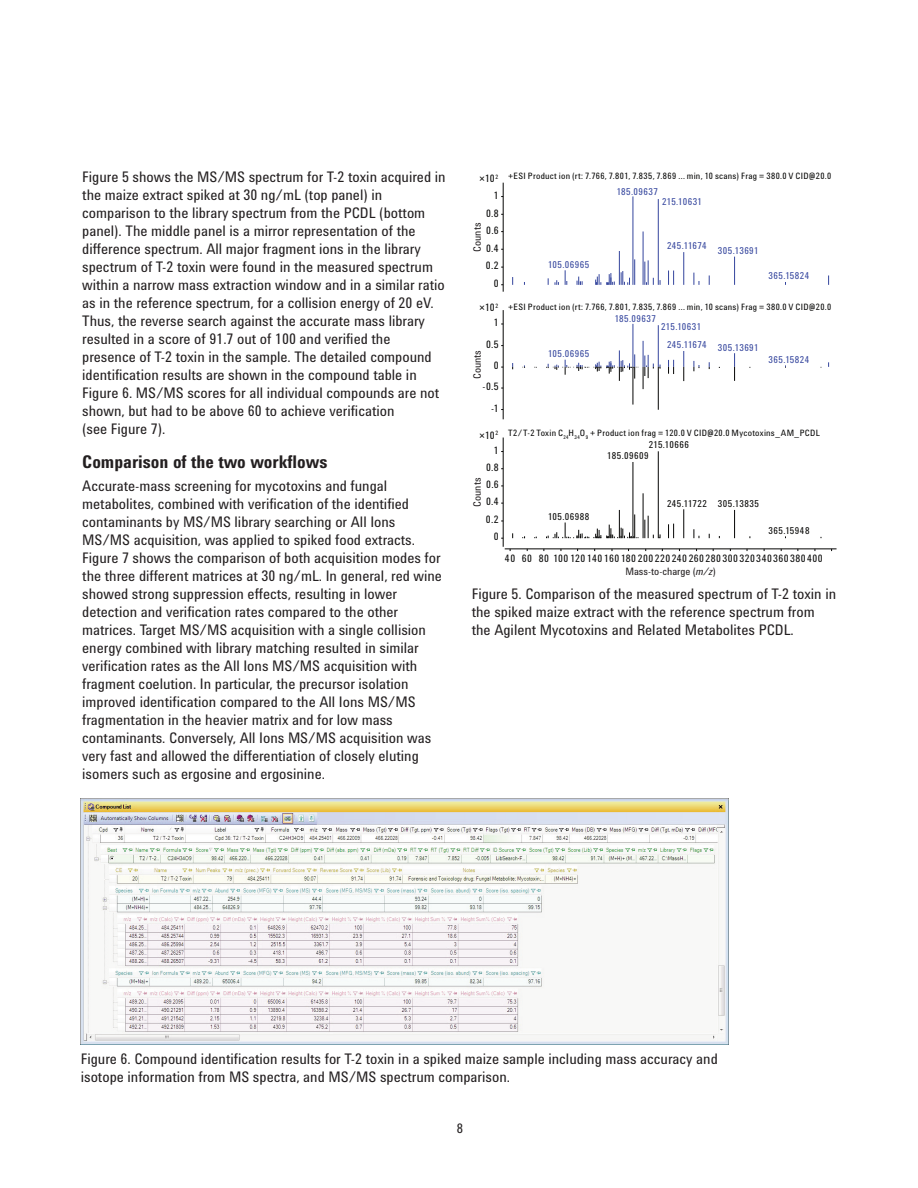
<style>
.page{position:relative;width:918px;height:1188px;background:#fff}
.page>*{position:absolute;margin:0;border:0;box-sizing:border-box;transform-origin:0 0}
.t1{font:700 18px "Agilent Cond";color:#231f20}
.t2{font:15px/18px "Agilent Cond";color:#231f20}
.t3{font:13.5px "Agilent Cond";color:#231f20}
.t4{font:10.5px "Agilent Cond";letter-spacing:.045em;color:#050504}
.t5{font:10.5px "Agilent Cond";color:#231f20}
.t6{font:9.75px "Agilent Cond";letter-spacing:.045em;color:#34459d}
.t7{font:9.75px "Agilent Cond";letter-spacing:.045em;color:#050504}
.t8{font:9.75px "Agilent Cond";letter-spacing:.015em;color:#34459d}
.t9{font:9px "Agilent Cond";letter-spacing:.035em;color:#050504}
.s1{font-style:italic}
</style>
<div class="page">
<hr style="left:503px;top:183px;width:1px;height:109px;background:#050504">
<svg style="left:555px;top:280px;width:4px;height:5px"></svg>
<svg style="left:565px;top:270px;width:2px;height:15px"></svg>
<svg style="left:577px;top:277px;width:6px;height:8px"></svg>
<svg style="left:595px;top:273px;width:20px;height:12px"></svg>
<hr style="left:619px;top:251px;width:1px;height:34px;background:#34459d">
<hr style="left:633px;top:196px;width:1px;height:89px;background:#34459d">
<svg style="left:621px;top:259px;width:14px;height:26px"></svg>
<hr style="left:643px;top:231px;width:1px;height:54px;background:#34459d">
<svg style="left:644px;top:260px;width:10px;height:25px"></svg>
<hr style="left:658px;top:199px;width:1px;height:86px;background:#34459d">
<svg style="left:668px;top:271px;width:6px;height:14px"></svg>
<hr style="left:683px;top:252px;width:1px;height:33px;background:#34459d">
<svg style="left:694px;top:273px;width:6px;height:12px"></svg>
<svg style="left:734px;top:257px;width:1px;height:28px"></svg>
<hr style="left:503px;top:310px;width:1px;height:109px;background:#050504">
<hr style="left:633px;top:324px;width:1px;height:43px;background:#34459d">
<hr style="left:658px;top:325px;width:1px;height:42px;background:#34459d">
<hr style="left:633px;top:367px;width:1px;height:38px;background:#050504">
<hr style="left:658px;top:367px;width:1px;height:43px;background:#050504">
<svg style="left:546px;top:341px;width:115px;height:48px"></svg>
<svg style="left:668px;top:360px;width:6px;height:14px"></svg>
<svg style="left:683px;top:351px;width:1px;height:30px"></svg>
<svg style="left:694px;top:361px;width:6px;height:10px"></svg>
<svg style="left:734px;top:353px;width:1px;height:28px"></svg>
<hr style="left:503px;top:438px;width:1px;height:109px;background:#050504">
<hr style="left:633px;top:462px;width:1px;height:76px;background:#050504">
<hr style="left:643px;top:493px;width:1px;height:45px;background:#050504">
<hr style="left:658px;top:451px;width:1px;height:87px;background:#050504">
<svg style="left:546px;top:510px;width:115px;height:28px"></svg>
<svg style="left:668px;top:524px;width:6px;height:14px"></svg>
<svg style="left:683px;top:509px;width:1px;height:29px"></svg>
<svg style="left:694px;top:529px;width:6px;height:9px"></svg>
<svg style="left:734px;top:510px;width:1px;height:28px"></svg>
<hr style="left:505px;top:548px;width:332px;height:1px;background:#050504">
<img style="left:81px;top:799px;width:648px;height:245px">
<p class="t2" style="left:82px;top:169px;width:365px">Figure 5 shows the MS/MS spectrum for T-2 toxin acquired in the maize extract spiked at 30 ng/mL (top panel) in comparison to the library spectrum from the PCDL (bottom panel). The middle panel is a mirror representation of the difference spectrum. All major fragment ions in the library spectrum of T-2 toxin were found in the measured spectrum within a narrow mass extraction window and in a similar ratio as in the reference spectrum, for a collision energy of 20 eV.<br>Thus, the reverse search against the accurate mass library resulted in a score of 91.7 out of 100 and verified the presence of T-2 toxin in the sample. The detailed compound identification results are shown in the compound table in Figure 6. MS/MS scores for all individual compounds are not shown, but had to be above 60 to achieve verification<br>(see Figure 7).</p>
<p class="t1" style="left:82px;top:455px;width:247px">Comparison of the two workflows</p>
<p class="t2" style="left:82px;top:478px;width:361px">Accurate-mass screening for mycotoxins and fungal metabolites, combined with verification of the identified contaminants by MS/MS library searching or All Ions MS/MS acquisition, was applied to spiked food extracts.<br>Figure 7 shows the comparison of both acquisition modes for the three different matrices at 30 ng/mL. In general, red wine showed strong suppression effects, resulting in lower detection and verification rates compared to the other matrices. Target MS/MS acquisition with a single collision energy combined with library matching resulted in similar verification rates as the All Ions MS/MS acquisition with fragment coelution. In particular, the precursor isolation improved identification compared to the All Ions MS/MS fragmentation in the heavier matrix and for low mass contaminants. Conversely, All Ions MS/MS acquisition was very fast and allowed the differentiation of closely eluting isomers such as ergosine and ergosinine.</p>
<p class="t4" style="left:479px;top:175px;width:21px">×10<sup>2</sup></p>
<p class="t4" style="left:494px;top:191px;width:6px">1</p>
<p class="t4" style="left:486px;top:209px;width:14px">0.8</p>
<p class="t5" style="left:473px;top:252px;width:30px;rotate:-90deg">Counts</p>
<p class="t4" style="left:486px;top:226px;width:14px">0.6</p>
<p class="t4" style="left:486px;top:244px;width:14px">0.4</p>
<p class="t4" style="left:486px;top:262px;width:14px">0.2</p>
<p class="t4" style="left:494px;top:280px;width:6px">0</p>
<p class="t4" style="left:479px;top:304px;width:21px">×10<sup>2</sup></p>
<p class="t4" style="left:494px;top:319px;width:6px">1</p>
<p class="t4" style="left:486px;top:340px;width:14px">0.5</p>
<p class="t5" style="left:473px;top:379px;width:30px;rotate:-90deg">Counts</p>
<p class="t4" style="left:494px;top:362px;width:6px">0</p>
<p class="t4" style="left:482px;top:383px;width:18px">-0.5</p>
<p class="t4" style="left:491px;top:404px;width:9px">-1</p>
<p class="t4" style="left:479px;top:431px;width:21px">×10<sup>2</sup></p>
<p class="t5" style="left:473px;top:507px;width:30px;rotate:-90deg">Counts</p>
<p class="t4" style="left:494px;top:446px;width:6px">1</p>
<p class="t4" style="left:486px;top:463px;width:14px">0.8</p>
<p class="t4" style="left:486px;top:481px;width:14px">0.6</p>
<p class="t4" style="left:486px;top:498px;width:14px">0.4</p>
<p class="t4" style="left:486px;top:516px;width:14px">0.2</p>
<p class="t9" style="left:508px;top:172px;width:325px">+ESI Product ion (rt: 7.766, 7.801, 7.835, 7.869 ... min, 10 scans) Frag = 380.0 V CID@20.0</p>
<p class="t6" style="left:617px;top:188px;width:43px">185.09637</p>
<p class="t6" style="left:548px;top:261px;width:43px">105.06965</p>
<p class="t6" style="left:662px;top:198px;width:42px">215.10631</p>
<p class="t8" style="left:667px;top:242px;width:41px">245.11674</p>
<p class="t6" style="left:718px;top:247px;width:42px">305.13691</p>
<p class="t6" style="left:769px;top:272px;width:42px">365.15824</p>
<p class="t9" style="left:508px;top:304px;width:325px">+ESI Product ion (rt: 7.766, 7.801, 7.835, 7.869 ... min, 10 scans) Frag = 380.0 V CID@20.0</p>
<p class="t6" style="left:615px;top:315px;width:43px">185.09637</p>
<p class="t6" style="left:667px;top:342px;width:93px">245.11674 305.13691</p>
<p class="t6" style="left:548px;top:350px;width:43px">105.06965</p>
<p class="t6" style="left:769px;top:356px;width:42px">365.15824</p>
<p class="t6" style="left:661px;top:323px;width:42px">215.10631</p>
<p class="t9" style="left:508px;top:429px;width:313px">T2/T-2 Toxin C<sub>24</sub>H<sub>34</sub>O<sub>9</sub> + Product ion frag = 120.0 V CID@20.0 Mycotoxins_AM_PCDL</p>
<p class="t7" style="left:649px;top:441px;width:42px">215.10666</p>
<p class="t7" style="left:607px;top:452px;width:43px">185.09609</p>
<p class="t7" style="left:548px;top:513px;width:43px">105.06988</p>
<p class="t7" style="left:667px;top:500px;width:93px">245.11722 305.13835</p>
<p class="t7" style="left:769px;top:527px;width:43px">365.15948</p>
<p class="t4" style="left:505px;top:554px;width:319px">40 60 80 100 120 140 160 180 200220240260280300320340360380400</p>
<p class="t4" style="left:494px;top:533px;width:6px">0</p>
<p class="t5" style="left:625px;top:567px;width:92px">Mass-to-charge (<span class="s1">m/z</span>)</p>
<p class="t2" style="left:472px;top:586px;width:366px">Figure 5. Comparison of the measured spectrum of T-2 toxin in the spiked maize extract with the reference spectrum from the Agilent Mycotoxins and Related Metabolites PCDL.</p>
<p class="t2" style="left:81px;top:1050px;width:639px">Figure 6. Compound identification results for T-2 toxin in a spiked maize sample including mass accuracy and isotope information from MS spectra, and MS/MS spectrum comparison.</p>
<p class="t3" style="left:457px;top:1124px;width:8px">8</p>
</div>
